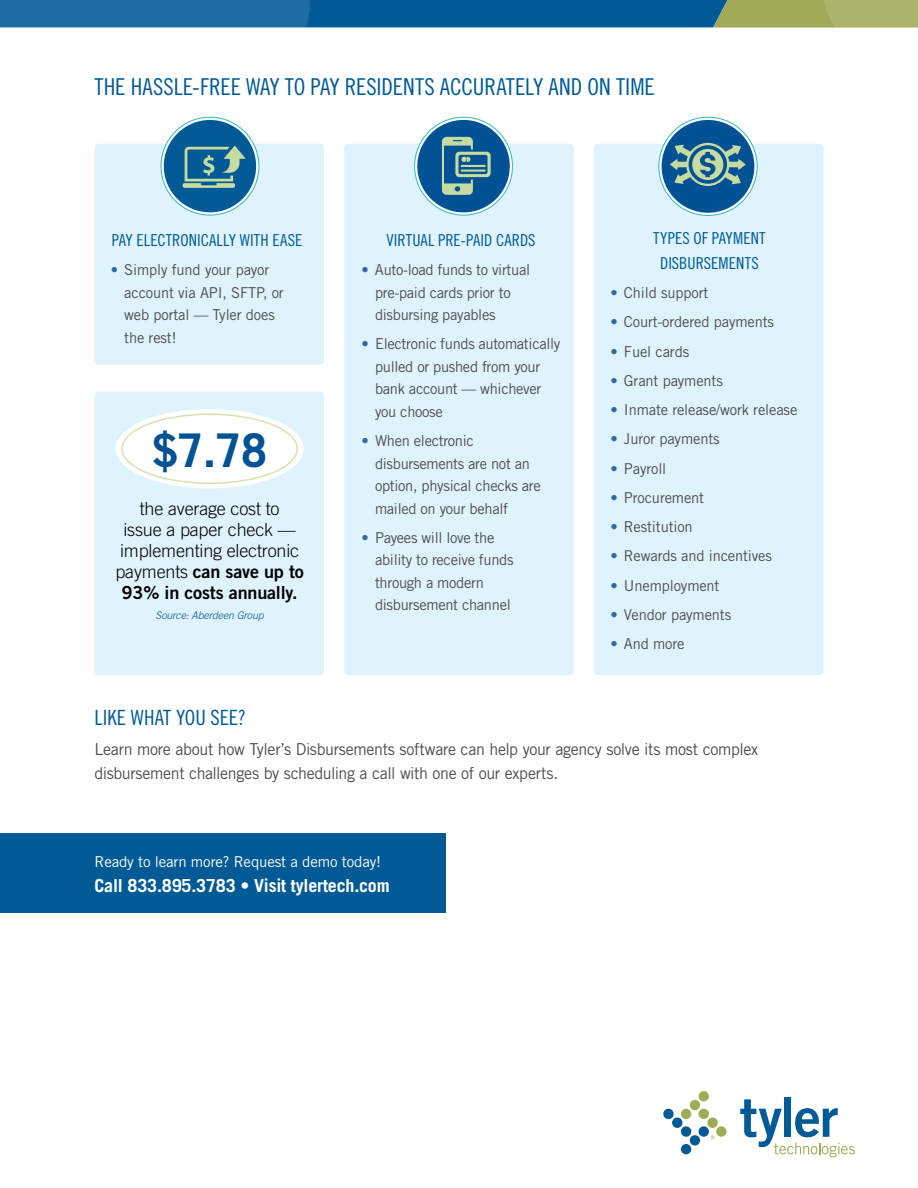
<style>
.page{position:relative;width:918px;height:1188px;background:#fff}
.page>*{position:absolute;margin:0;border:0;box-sizing:border-box;transform-origin:0 0}
.t1{font:700 46.5px "Trade Gothic LT Std";color:#005295}
.t2{font:23.25px "Trade Gothic LT Std Cn 18";letter-spacing:-.005em;color:#005a96}
.t3{font:21px "Trade Gothic LT Std Cn 18";letter-spacing:-.005em;color:#005a96}
.t4{font:300 18px/21px "Trade Gothic LT Std";letter-spacing:-.01em;color:#000;text-align:center}
.t5{font:18px/21px "Trade Gothic LT Std Bd 2";letter-spacing:-.01em;color:#000;text-align:center}
.t6{font:700 18px "Trade Gothic LT Std";letter-spacing:-.01em;color:#fff}
.t7{font:16.5px/24px "Trade Gothic LT Std";letter-spacing:-.025em;color:#4d4d4f}
.t8{font:16.5px/25.2px "Trade Gothic LT Std Cn 18";letter-spacing:.005em;color:#005a96;text-align:center}
.t9{font:15px/22.5px "Trade Gothic LT Std";letter-spacing:-.02em;color:#4d4d4f}
.t10{font:15px "Trade Gothic LT Std";letter-spacing:-.01em;color:#fff}
.t11{font:italic 300 10.5px "Trade Gothic LT Std";letter-spacing:-.01em;color:#005295}
.s1{color:#306aa1}
.s2{font-family:"Trade Gothic LT Std";font-weight:300}
</style>
<div class="page">
<div style="left:94px;top:144px;width:230px;height:221px;background:#dff3fd;border-radius:4px"></div>
<div style="left:94px;top:391px;width:230px;height:284px;background:#dff3fd;border-radius:4px"></div>
<div style="left:344px;top:144px;width:230px;height:531px;background:#dff3fd;border-radius:4px"></div>
<div style="left:594px;top:144px;width:229px;height:531px;background:#dff3fd;border-radius:4px"></div>
<svg style="left:0;top:0;width:918px;height:28px;background:#317590"></svg>
<div style="left:0;top:834px;width:446px;height:79px;background:#005a96"></div>
<div style="left:116px;top:409px;width:188px;height:79px;background:#fff;border-radius:50%"></div>
<div style="left:121px;top:413px;width:177px;height:71px;border:2px solid #d6e2b1;border-radius:50%"></div>
<div style="left:785px;top:1098px;width:6px;height:39px;background:#005a96"></div>
<div style="left:663px;top:1109px;width:11px;height:10px;background:#005a96;border-radius:50%"></div>
<div style="left:672px;top:1118px;width:10px;height:10px;background:#005a96;border-radius:50%"></div>
<div style="left:681px;top:1126px;width:10px;height:11px;background:#005a96;border-radius:50%"></div>
<div style="left:681px;top:1144px;width:10px;height:10px;background:#005a96;border-radius:50%"></div>
<div style="left:690px;top:1135px;width:10px;height:11px;background:#005a96;border-radius:50%"></div>
<div style="left:699px;top:1126px;width:10px;height:11px;background:#005a96;border-radius:50%"></div>
<div style="left:681px;top:1109px;width:10px;height:10px;background:#a0ab57;border-radius:50%"></div>
<div style="left:690px;top:1100px;width:10px;height:10px;background:#a0ab57;border-radius:50%"></div>
<div style="left:699px;top:1109px;width:10px;height:10px;background:#a0ab57;border-radius:50%"></div>
<div style="left:707px;top:1118px;width:11px;height:10px;background:#a0ab57;border-radius:50%"></div>
<div style="left:716px;top:1126px;width:11px;height:11px;background:#a0ab57;border-radius:50%"></div>
<div style="left:699px;top:1091px;width:10px;height:10px;background:#a0ab57;border-radius:50%"></div>
<svg style="left:740px;top:1099px;width:115px;height:58px"></svg>
<svg style="left:711px;top:1135px;width:4px;height:4px"></svg>
<svg style="left:161px;top:117px;width:98px;height:98px"></svg>
<div style="left:164px;top:120px;width:92px;height:92px;background:#005a96;border-radius:50%"></div>
<svg style="left:183px;top:146px;width:63px;height:42px"></svg>
<svg style="left:659px;top:117px;width:98px;height:98px"></svg>
<div style="left:662px;top:120px;width:92px;height:93px;background:#005295;border-radius:50%"></div>
<svg style="left:670px;top:143px;width:76px;height:43px"></svg>
<svg style="left:415px;top:117px;width:98px;height:98px"></svg>
<div style="left:417px;top:120px;width:93px;height:92px;background:#005295;border-radius:50%"></div>
<svg style="left:442px;top:137px;width:49px;height:58px"></svg>
<h2 class="t2" style="left:94px;top:73px;width:562px">THE HASSLE-FREE WAY TO PAY RESIDENTS ACCURATELY AND ON TIME</h2>
<p class="t8" style="left:112px;top:227px;width:192px">PAY ELECTRONICALLY WITH EASE</p>
<p class="t9" style="left:124px;top:258px;width:161px;text-indent:-13px"><span class="s1">•</span> Simply fund your payor account via API, SFTP, or web portal — Tyler does the rest!</p>
<h1 class="t1" style="left:152px;top:422px;width:116px">$7.78</h1>
<p class="t4" style="left:120px;top:498px;width:181px">the average cost to issue a paper check — implementing electronic</p>
<p class="t5" style="left:115px;top:561px;width:190px"><span class="s2">payments</span> can save up to<br>93% in costs annually.</p>
<p class="t11" style="left:156px;top:609px;width:110px">Source: Aberdeen Group</p>
<p class="t8" style="left:386px;top:227px;width:151px">VIRTUAL PRE-PAID CARDS</p>
<p class="t9" style="left:375px;top:258px;width:157px;text-indent:-14px"><span class="s1">•</span> Auto-load funds to virtual pre-paid cards prior to disbursing payables</p>
<p class="t9" style="left:375px;top:333px;width:187px;text-indent:-13px"><span class="s1">•</span> Electronic funds automatically pulled or pushed from your bank account — whichever you choose</p>
<p class="t9" style="left:375px;top:429px;width:167px;text-indent:-13px"><span class="s1">•</span> When electronic disbursements are not an option, physical checks are mailed on your behalf</p>
<p class="t9" style="left:375px;top:526px;width:140px;text-indent:-13px"><span class="s1">•</span> Payees will love the ability to receive funds through a modern disbursement channel</p>
<p class="t8" style="left:653px;top:225px;width:114px">TYPES OF PAYMENT<br>DISBURSEMENTS</p>
<p class="t9" style="left:610px;top:281px;width:99px"><span class="s1">•</span> Child support</p>
<p class="t9" style="left:610px;top:311px;width:165px"><span class="s1">•</span> Court-ordered payments</p>
<p class="t9" style="left:610px;top:340px;width:80px"><span class="s1">•</span> Fuel cards</p>
<p class="t9" style="left:610px;top:369px;width:114px"><span class="s1">•</span> Grant payments</p>
<p class="t9" style="left:610px;top:398px;width:188px"><span class="s1">•</span> Inmate release/work release</p>
<p class="t9" style="left:610px;top:428px;width:111px"><span class="s1">•</span> Juror payments</p>
<p class="t9" style="left:610px;top:457px;width:57px"><span class="s1">•</span> Payroll</p>
<p class="t9" style="left:610px;top:486px;width:95px"><span class="s1">•</span> Procurement</p>
<p class="t9" style="left:610px;top:515px;width:84px"><span class="s1">•</span> Restitution</p>
<p class="t9" style="left:610px;top:545px;width:163px"><span class="s1">•</span> Rewards and incentives</p>
<p class="t9" style="left:610px;top:574px;width:111px"><span class="s1">•</span> Unemployment</p>
<p class="t9" style="left:610px;top:603px;width:122px"><span class="s1">•</span> Vendor payments</p>
<p class="t9" style="left:610px;top:632px;width:76px"><span class="s1">•</span> And more</p>
<h3 class="t3" style="left:94px;top:705px;width:153px">LIKE WHAT YOU SEE?</h3>
<p class="t7" style="left:94px;top:737px;width:665px">Learn more about how Tyler’s Disbursements software can help your agency solve its most complex disbursement challenges by scheduling a call with one of our experts.</p>
<p class="t10" style="left:94px;top:852px;width:288px">Ready to learn more? Request a demo today!</p>
<p class="t6" style="left:94px;top:875px;width:297px">Call 833.895.3783 • Visit tylertech.com</p>
</div>
